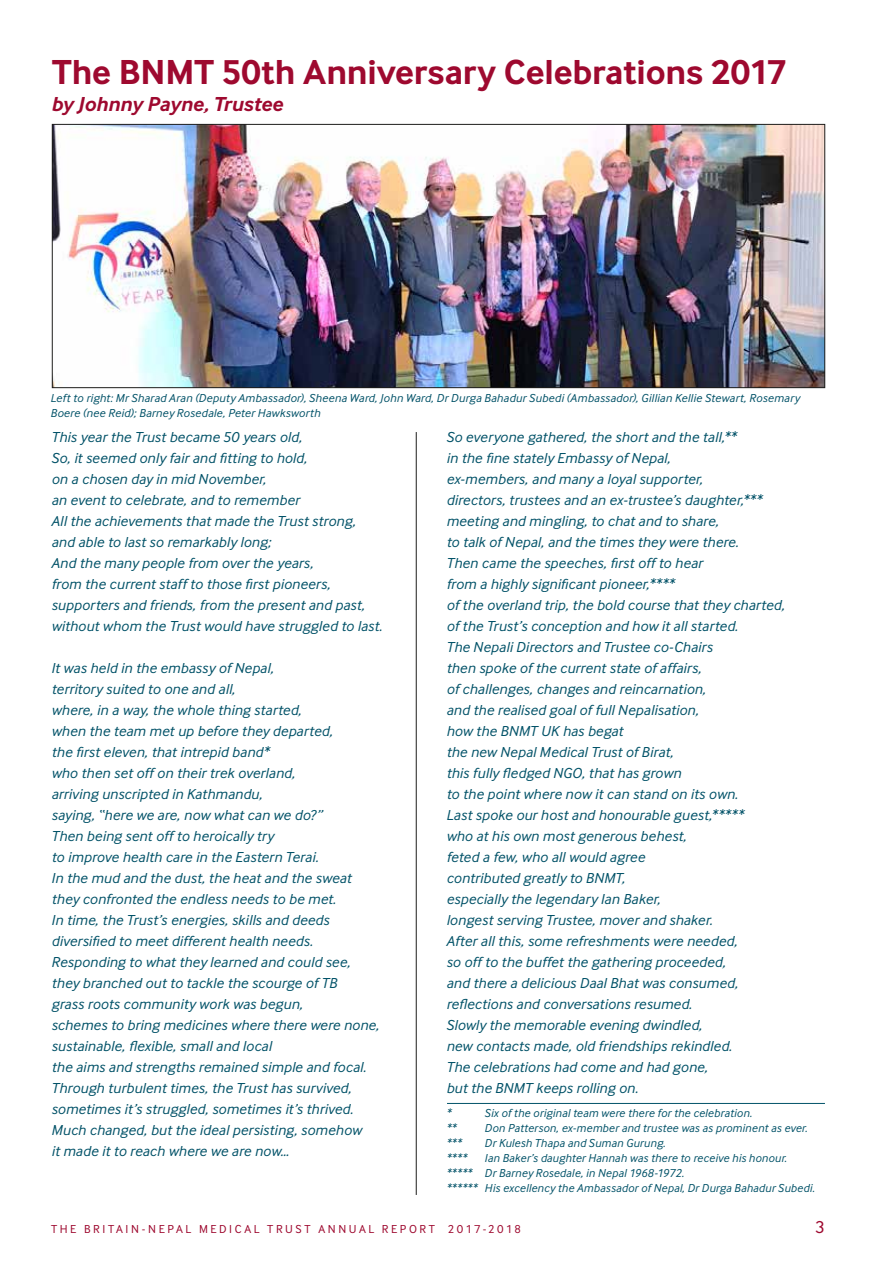
<style>
.page{position:relative;width:893px;height:1263px;background:#fff}
.page>*{position:absolute;margin:0;border:0;box-sizing:border-box;transform-origin:0 0}
.t1{font:700 36px "Inter Face Da Ma";letter-spacing:-.005em;color:#9e092f}
.t2{font:italic 700 21px "Inter Face Da Ma";letter-spacing:-.01em;color:#9e092f}
.t3{font:18px "Inter Face Da Ma";color:#9e092f}
.t4{font:italic 15px/21px "Inter Face Da Ma";letter-spacing:.005em;color:#025268}
.t5{font:italic 12px/15px "Inter Face Da Ma";letter-spacing:.015em;color:#025268}
.t6{font:12px "Inter Face Da Ma";letter-spacing:.215em;color:#9e092f}
</style>
<div class="page">
<hr style="left:416px;top:432px;width:1px;height:763px;background:#1d1d1b">
<hr style="left:447px;top:1103px;width:378px;height:1px;background:#025268">
<img style="left:54px;top:126px;width:769px;height:260px">
<div style="left:52px;top:124px;width:773px;height:264px;border:1px solid #1d1d1b"></div>
<p class="t1" style="left:52px;top:51px;width:736px">The BNMT 50th Anniversary Celebrations 2017</p>
<p class="t2" style="left:52px;top:91px;width:233px">by Johnny Payne, Trustee</p>
<p class="t5" style="left:51px;top:390px;width:751px">Left to right: Mr Sharad Aran (Deputy Ambassador), Sheena Ward, John Ward, Dr Durga Bahadur Subedi (Ambassador), Gillian Kellie Stewart, Rosemary<br>Boere (nee Reid); Barney Rosedale, Peter Hawksworth</p>
<p class="t4" style="left:52px;top:426px;width:333px">This year the Trust became 50 years old,<br>So, it seemed only fair and fitting to hold,<br>on a chosen day in mid November,<br>an event to celebrate, and to remember<br>All the achievements that made the Trust strong, and able to last so remarkably long;<br>And the many people from over the years,<br>from the current staff to those first pioneers, supporters and friends, from the present and past, without whom the Trust would have struggled to last.</p>
<p class="t4" style="left:52px;top:658px;width:329px">It was held in the embassy of Nepal,<br>territory suited to one and all,<br>where, in a way, the whole thing started,<br>when the team met up before they departed,<br>the first eleven, that intrepid band*<br>who then set off on their trek overland,<br>arriving unscripted in Kathmandu,<br>saying, “here we are, now what can we do?”<br>Then being sent off to heroically try<br>to improve health care in the Eastern Terai.<br>In the mud and the dust, the heat and the sweat they confronted the endless needs to be met.<br>In time, the Trust’s energies, skills and deeds diversified to meet different health needs.<br>Responding to what they learned and could see, they branched out to tackle the scourge of TB<br>grass roots community work was begun,<br>schemes to bring medicines where there were none, sustainable, flexible, small and local<br>the aims and strengths remained simple and focal.<br>Through turbulent times, the Trust has survived, sometimes it’s struggled, sometimes it’s thrived.<br>Much changed, but the ideal persisting, somehow<br>it made it to reach where we are now…</p>
<p class="t4" style="left:447px;top:426px;width:340px">So everyone gathered, the short and the tall,**<br>in the fine stately Embassy of Nepal,<br>ex-members, and many a loyal supporter,<br>directors, trustees and an ex-trustee’s daughter,*** meeting and mingling, to chat and to share,<br>to talk of Nepal, and the times they were there.<br>Then came the speeches, first off to hear<br>from a highly significant pioneer,****<br>of the overland trip, the bold course that they charted, of the Trust’s conception and how it all started.<br>The Nepali Directors and Trustee co-Chairs<br>then spoke of the current state of affairs,<br>of challenges, changes and reincarnation,<br>and the realised goal of full Nepalisation,<br>how the BNMT UK has begat<br>the new Nepal Medical Trust of Birat,<br>this fully fledged NGO, that has grown<br>to the point where now it can stand on its own.<br>Last spoke our host and honourable guest,*****<br>who at his own most generous behest,<br>feted a few, who all would agree<br>contributed greatly to BNMT,<br>especially the legendary Ian Baker,<br>longest serving Trustee, mover and shaker.<br>After all this, some refreshments were needed,<br>so off to the buffet the gathering proceeded,<br>and there a delicious Daal Bhat was consumed, reflections and conversations resumed.<br>Slowly the memorable evening dwindled,<br>new contacts made, old friendships rekindled.<br>The celebrations had come and had gone,<br>but the BNMT keeps rolling on.</p>
<p class="t5" style="left:447px;top:1105px;width:6px">*</p>
<p class="t5" style="left:485px;top:1105px;width:269px">Six of the original team were there for the celebration.</p>
<p class="t5" style="left:447px;top:1120px;width:12px">**</p>
<p class="t5" style="left:485px;top:1120px;width:324px">Don Patterson, ex-member and trustee was as prominent as ever.</p>
<p class="t5" style="left:447px;top:1135px;width:17px">***</p>
<p class="t5" style="left:485px;top:1135px;width:182px">Dr Kulesh Thapa and Suman Gurung.</p>
<p class="t5" style="left:447px;top:1150px;width:22px">****</p>
<p class="t5" style="left:447px;top:1150px;width:370px;text-indent:38px">Ian Baker’s daughter Hannah was there to receive his honour. ***** Dr Barney Rosedale, in Nepal 1968-1972.<br>****** His excellency the Ambassador of Nepal, Dr Durga Bahadur Subedi.</p>
<p class="t6" style="left:51px;top:1222px;width:471px">THE BRITAIN-NEPAL MEDICAL TRUST ANNUAL REPORT 2017-2018</p>
<p class="t3" style="left:815px;top:1216px;width:11px">3</p>
</div>
